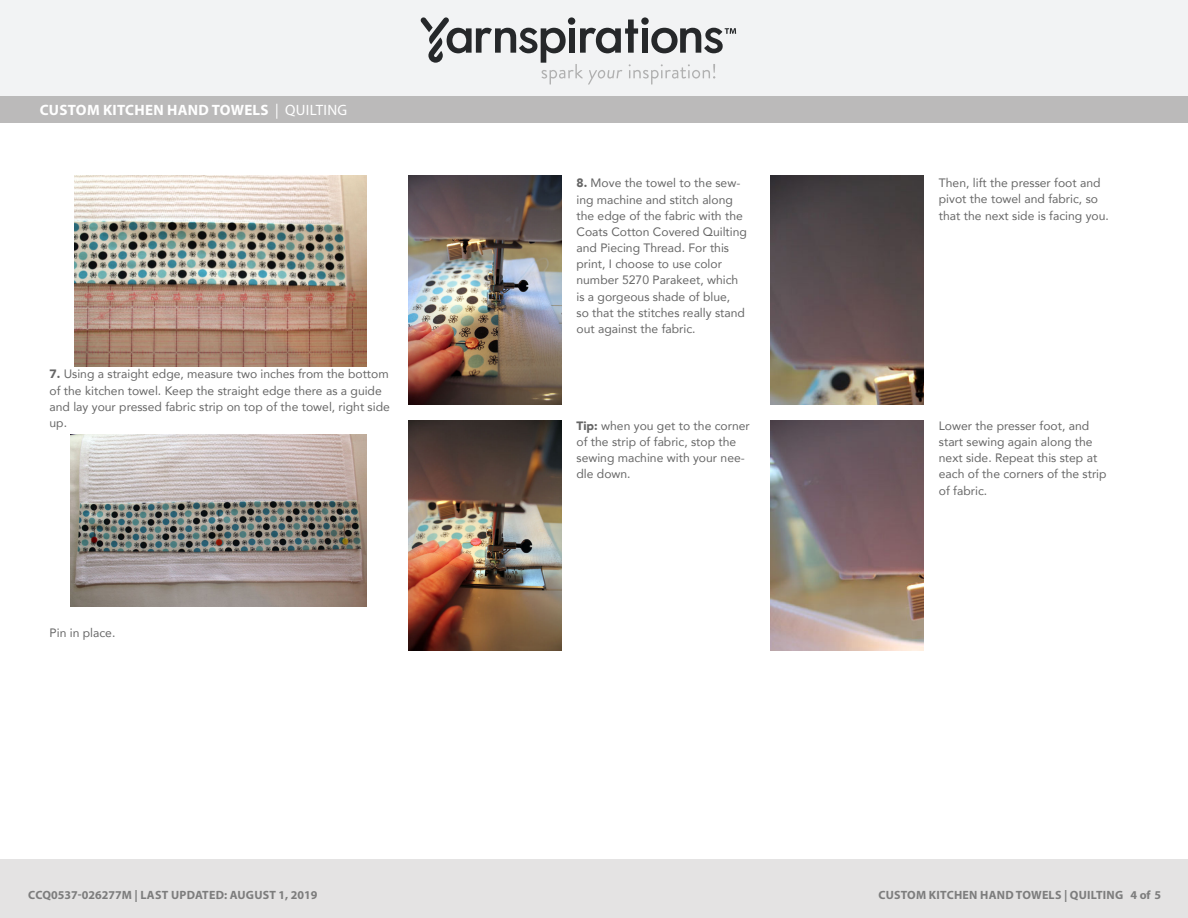
<style>
.page{position:relative;width:1188px;height:918px;background:#fff}
.page>*{position:absolute;margin:0;border:0;box-sizing:border-box;transform-origin:0 0}
.Head{font:700 15px "Myriad Pro";letter-spacing:.02em;color:#fff}
.t1{font:12.15px/16.2px "Avenir";color:#666}
.t2{font:700 12px "Myriad Pro";color:#7d7d7d}
.t3{font:700 12px "Myriad Pro";letter-spacing:.02em;color:#7d7d7d}
.s1{font-weight:400}
.s2{font-weight:900}
</style>
<div class="page">
<div style="left:0;top:0;width:1188px;height:98px;background:#f2f3f4"></div>
<svg style="left:421px;top:17px;width:315px;height:68px"></svg>
<div style="left:0;top:96px;width:1188px;height:27px;background:#bbbaba"></div>
<img style="left:74px;top:175px;width:293px;height:191px">
<img style="left:70px;top:435px;width:297px;height:172px">
<img style="left:408px;top:175px;width:153px;height:230px">
<img style="left:408px;top:421px;width:153px;height:229px">
<img style="left:771px;top:175px;width:153px;height:230px">
<img style="left:771px;top:421px;width:153px;height:229px">
<div style="left:0;top:860px;width:1188px;height:58px;background:#e4e3e3"></div>
<p class="Head" style="left:40px;top:100px;width:309px">CUSTOM KITCHEN HAND TOWELS <span class="s1">| QUILTING</span></p>
<p class="t1" style="left:50px;top:366px;width:342px"><span class="s2">7.</span> Using a straight edge, measure two inches from the bottom of the kitchen towel. Keep the straight edge there as a guide and lay your pressed fabric strip on top of the towel, right side up.</p>
<p class="t1" style="left:50px;top:625px;width:67px">Pin in place.</p>
<p class="t1" style="left:577px;top:175px;width:172px"><span class="s2">8.</span> Move the towel to the sew&shy;ing machine and stitch along the edge of the fabric with the<br>Coats Cotton Covered Quilting and Piecing Thread. For this print, I choose to use color number 5270 Parakeet, which is a gorgeous shade of blue,<br>so that the stitches really stand out against the fabric.</p>
<p class="t1" style="left:577px;top:417px;width:175px"><span class="s2">Tip:</span> when you get to the corner of the strip of fabric, stop the sewing machine with your nee&shy;dle down.</p>
<p class="t1" style="left:939px;top:175px;width:171px">Then, lift the presser foot and pivot the towel and fabric, so that the next side is facing you.</p>
<p class="t1" style="left:939px;top:417px;width:169px">Lower the presser foot, and start sewing again along the next side. Repeat this step at each of the corners of the strip of fabric.</p>
<p class="t2" style="left:28px;top:887px;width:291px">CCQ0537-026277M | LAST UPDATED: AUGUST 1, 2019</p>
<p class="t3" style="left:878px;top:887px;width:284px">CUSTOM KITCHEN HAND TOWELS | QUILTING 4 of 5</p>
</div>
